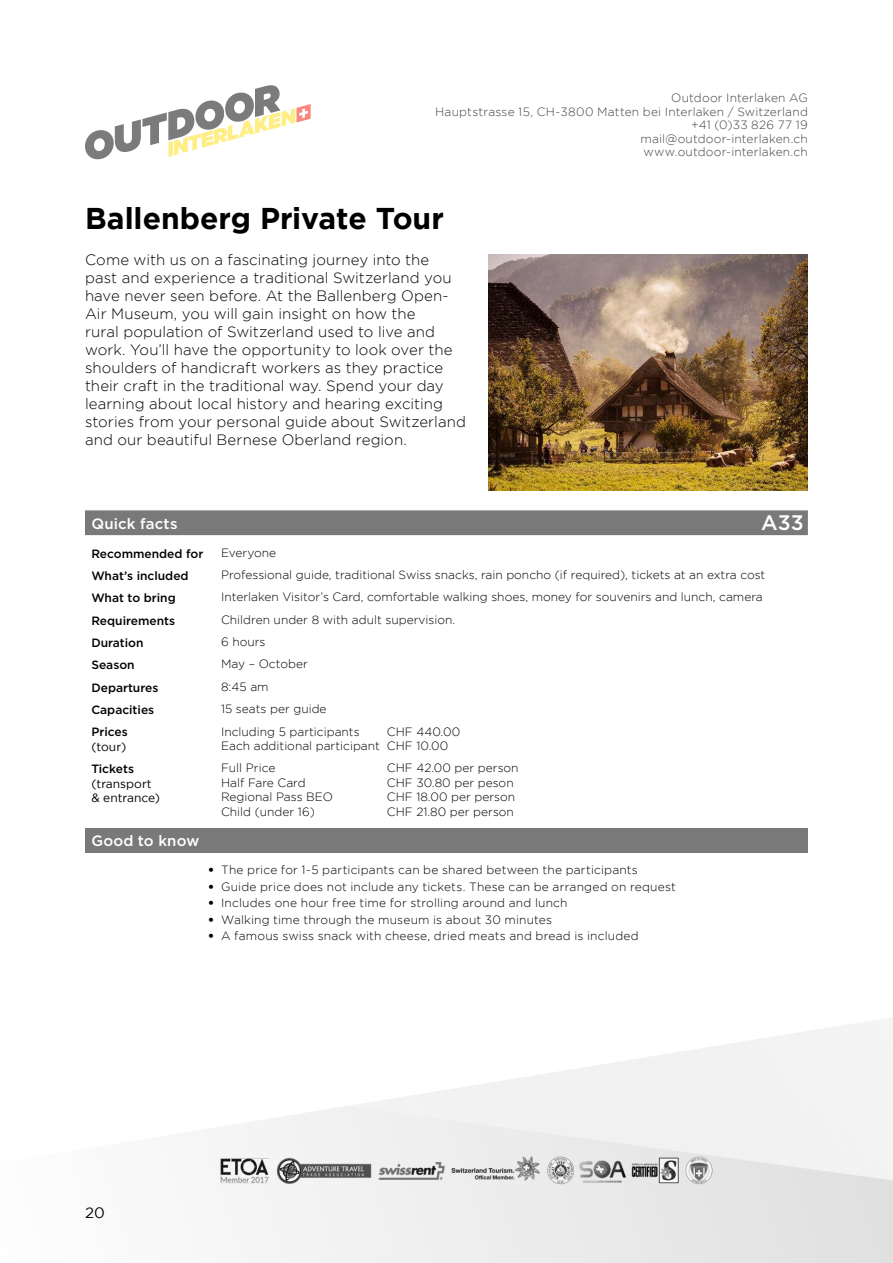
<style>
.page{position:relative;width:893px;height:1263px;background:#fff}
.page>*{position:absolute;margin:0;border:0;box-sizing:border-box;transform-origin:0 0}
.t1{font:700 30px "Gotham";color:#000}
.t2{font:500 21px "Gotham";color:#fff}
.t3{font:300 15px/18px "Gotham";letter-spacing:.005em;color:#000}
.t4{font:500 15px "Gotham";letter-spacing:.01em;color:#fff}
.t5{font:15px "Gotham";color:#000}
.t6{font:300 12px/14.4px "Gotham";color:#000}
.t7{font:300 12px/13.5px "Gotham";letter-spacing:.015em;color:#424242;text-align:right}
.t8{font:500 12px "Gotham";color:#000}
.t9{font:12px/14.4px "Gotham";color:#000}
.s1{font-weight:900}
</style>
<div class="page">
<svg style="left:85px;top:85px;width:226px;height:74px"></svg>
<svg style="left:241px;top:1020px;width:652px;height:243px;fill:#f2f2f2"></svg>
<img style="left:220px;top:1154px;width:495px;height:33px">
<img style="left:489px;top:254px;width:319px;height:236px">
<div style="left:85px;top:510px;width:723px;height:25px;background:#797979"></div>
<div style="left:85px;top:828px;width:723px;height:25px;background:#797979"></div>
<p class="t7" style="left:435px;top:92px;width:374px">Outdoor Interlaken AG<br>Hauptstrasse 15, CH-3800 Matten bei Interlaken / Switzerland +41 (0)33 826 77 19<br>mail@outdoor-interlaken.ch<br>www.outdoor-interlaken.ch</p>
<h1 class="t1" style="left:85px;top:207px;width:360px">Ballenberg Private Tour</h1>
<p class="t3" style="left:85px;top:251px;width:382px">Come with us on a fascinating journey into the<br>past and experience a traditional Switzerland you have never seen before. At the Ballenberg Open-Air Museum, you will gain insight on how the<br>rural population of Switzerland used to live and work. You’ll have the opportunity to look over the shoulders of handicraft workers as they practice their craft in the traditional way. Spend your day learning about local history and hearing exciting stories from your personal guide about Switzerland and our beautiful Bernese Oberland region.</p>
<h2 class="t2" style="left:761px;top:514px;width:44px">A33</h2>
<p class="t4" style="left:91px;top:517px;width:88px">Quick facts</p>
<p class="t8" style="left:91px;top:548px;width:114px">Recommended for</p>
<p class="t6" style="left:221px;top:546px;width:57px">Everyone</p>
<p class="t8" style="left:91px;top:570px;width:99px">What’s included</p>
<p class="t6" style="left:221px;top:568px;width:546px">Professional guide, traditional Swiss snacks, rain poncho (if required), tickets at an extra cost</p>
<p class="t8" style="left:91px;top:593px;width:86px">What to bring</p>
<p class="t6" style="left:221px;top:590px;width:543px">Interlaken Visitor’s Card, comfortable walking shoes, money for souvenirs and lunch, camera</p>
<p class="t8" style="left:91px;top:615px;width:85px">Requirements</p>
<p class="t6" style="left:221px;top:613px;width:236px">Children under 8 with adult supervision.</p>
<p class="t8" style="left:91px;top:637px;width:54px">Duration</p>
<p class="t6" style="left:221px;top:635px;width:46px">6 hours</p>
<p class="t8" style="left:91px;top:660px;width:45px">Season</p>
<p class="t6" style="left:221px;top:657px;width:88px">May – October</p>
<p class="t8" style="left:91px;top:682px;width:69px">Departures</p>
<p class="t6" style="left:221px;top:679px;width:49px">8:45 am</p>
<p class="t8" style="left:91px;top:704px;width:64px">Capacities</p>
<p class="t6" style="left:221px;top:702px;width:107px">15 seats per guide</p>
<p class="t8" style="left:91px;top:727px;width:38px">Prices</p>
<p class="t9" style="left:91px;top:740px;width:37px">(tour)</p>
<p class="t6" style="left:221px;top:724px;width:160px">Including 5 participants<br>Each additional participant</p>
<p class="t6" style="left:387px;top:724px;width:75px">CHF 440.00<br>CHF 10.00</p>
<p class="t8" style="left:91px;top:763px;width:44px">Tickets</p>
<p class="t9" style="left:91px;top:777px;width:70px">(transport &amp; entrance)</p>
<p class="t4" style="left:91px;top:834px;width:109px">Good to know</p>
<p class="t6" style="left:221px;top:761px;width:114px">Full Price<br>Half Fare Card<br>Regional Pass BEO<br>Child (under 16)</p>
<p class="t6" style="left:387px;top:761px;width:133px">CHF 42.00 per person<br>CHF 30.80 per peson<br>CHF 18.00 per person<br>CHF 21.80 per person</p>
<p class="t6" style="left:208px;top:863px;width:431px"><span class="s1">•</span> The price for 1-5 participants can be shared between the participants</p>
<p class="t6" style="left:208px;top:880px;width:469px"><span class="s1">•</span> Guide price does not include any tickets. These can be arranged on request</p>
<p class="t6" style="left:208px;top:896px;width:361px"><span class="s1">•</span> Includes one hour free time for strolling around and lunch</p>
<p class="t6" style="left:208px;top:913px;width:345px"><span class="s1">•</span> Walking time through the museum is about 30 minutes</p>
<p class="t6" style="left:208px;top:929px;width:432px"><span class="s1">•</span> A famous swiss snack with cheese, dried meats and bread is included</p>
<p class="t5" style="left:85px;top:1207px;width:21px">20</p>
</div>
